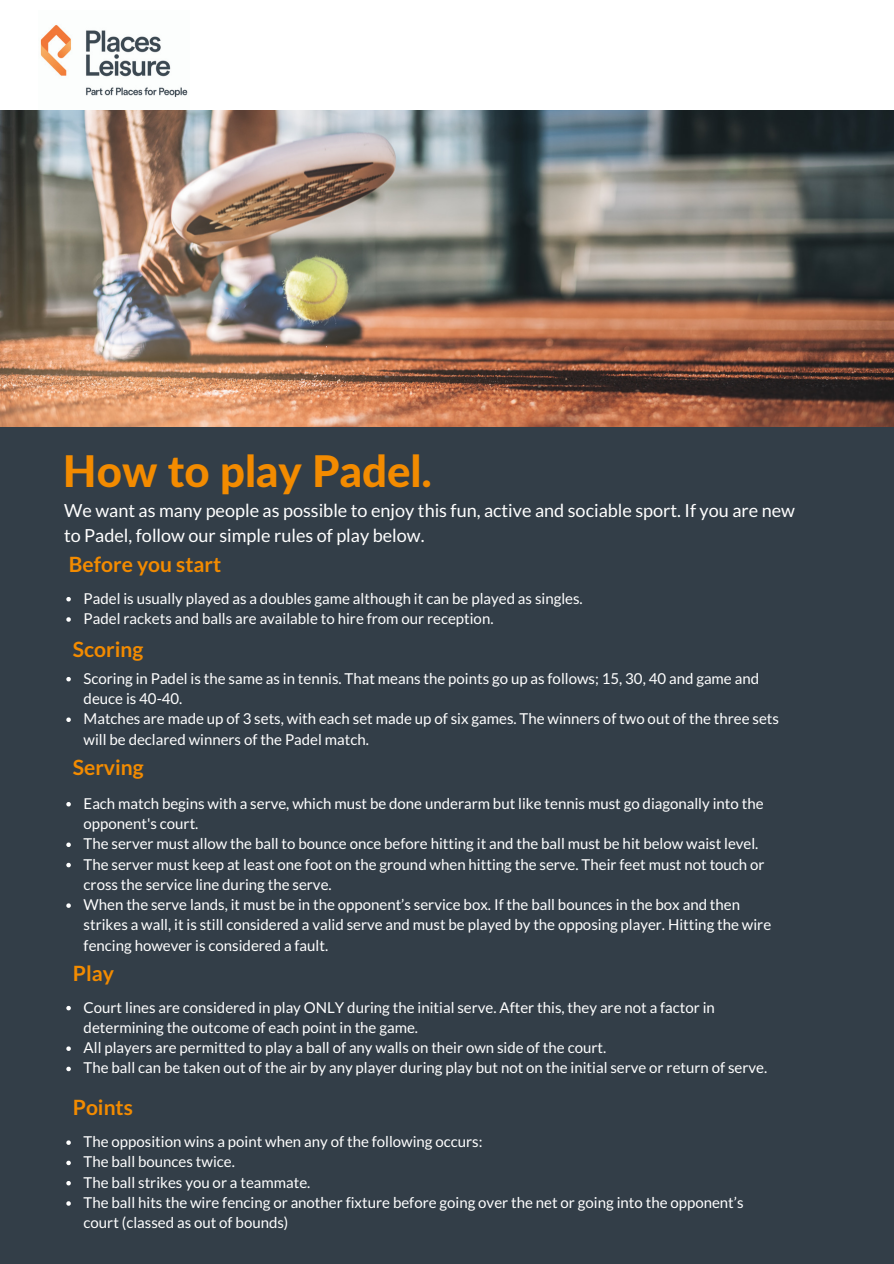
<style>
.page{position:relative;width:894px;height:1264px;background:#fff}
.page>*{position:absolute;margin:0;border:0;box-sizing:border-box;transform-origin:0 0}
.t1{font:800 43.8px "Lato Latin";color:#f38b00}
.t2{font:700 21px "Lato";color:#f38b00}
.t3{font:18px/24.8px "Lato";color:#fff}
.t4{font:15px/20.2px "Lato";color:#fff}
</style>
<div class="page">
<div style="left:0;top:0;width:893px;height:1263px;background:#333e48"></div>
<div style="left:0;top:0;width:893px;height:111px;background:#fff"></div>
<img style="left:38px;top:10px;width:151px;height:101px">
<img style="left:0;top:111px;width:893px;height:315px">
<svg style="left:66px;top:597px;width:5px;height:4px"></svg>
<svg style="left:66px;top:617px;width:5px;height:4px"></svg>
<svg style="left:66px;top:677px;width:5px;height:4px"></svg>
<svg style="left:66px;top:717px;width:5px;height:5px"></svg>
<svg style="left:66px;top:802px;width:5px;height:4px"></svg>
<svg style="left:66px;top:842px;width:5px;height:5px"></svg>
<svg style="left:66px;top:862px;width:5px;height:5px"></svg>
<svg style="left:66px;top:903px;width:5px;height:4px"></svg>
<svg style="left:66px;top:1005px;width:5px;height:5px"></svg>
<svg style="left:66px;top:1046px;width:5px;height:4px"></svg>
<svg style="left:66px;top:1066px;width:5px;height:5px"></svg>
<svg style="left:66px;top:1140px;width:5px;height:4px"></svg>
<svg style="left:66px;top:1160px;width:5px;height:5px"></svg>
<svg style="left:66px;top:1181px;width:5px;height:4px"></svg>
<svg style="left:66px;top:1201px;width:5px;height:4px"></svg>
<h1 class="t1" style="left:63px;top:444px;width:370px">How to play Padel.</h1>
<p class="t3" style="left:64px;top:497px;width:732px">We want as many people as possible to enjoy this fun, active and sociable sport. If you are new to Padel, follow our simple rules of play below.</p>
<h2 class="t2" style="left:69px;top:551px;width:154px">Before you start</h2>
<p class="t4" style="left:84px;top:587px;width:500px">Padel is usually played as a doubles game although it can be played as singles.<br>Padel rackets and balls are available to hire from our reception.</p>
<h2 class="t2" style="left:73px;top:636px;width:72px">Scoring</h2>
<p class="t4" style="left:84px;top:667px;width:696px">Scoring in Padel is the same as in tennis. That means the points go up as follows; 15, 30, 40 and game and deuce is 40-40.<br>Matches are made up of 3 sets, with each set made up of six games. The winners of two out of the three sets will be declared winners of the Padel match.</p>
<h2 class="t2" style="left:73px;top:754px;width:72px">Serving</h2>
<p class="t4" style="left:84px;top:792px;width:689px">Each match begins with a serve, which must be done underarm but like tennis must go diagonally into the opponent's court.<br>The server must allow the ball to bounce once before hitting it and the ball must be hit below waist level.<br>The server must keep at least one foot on the ground when hitting the serve. Their feet must not touch or cross the service line during the serve.<br>When the serve lands, it must be in the opponent’s service box. If the ball bounces in the box and then strikes a wall, it is still considered a valid serve and must be played by the opposing player. Hitting the wire fencing however is considered a fault.</p>
<h2 class="t2" style="left:73px;top:959px;width:43px">Play</h2>
<p class="t4" style="left:84px;top:996px;width:685px">Court lines are considered in play ONLY during the initial serve. After this, they are not a factor in determining the outcome of each point in the game.<br>All players are permitted to play a ball of any walls on their own side of the court.<br>The ball can be taken out of the air by any player during play but not on the initial serve or return of serve.</p>
<h2 class="t2" style="left:73px;top:1094px;width:62px">Points</h2>
<p class="t4" style="left:84px;top:1131px;width:661px">The opposition wins a point when any of the following occurs:<br>The ball bounces twice.<br>The ball strikes you or a teammate.<br>The ball hits the wire fencing or another fixture before going over the net or going into the opponent’s court (classed as out of bounds)</p>
</div>
